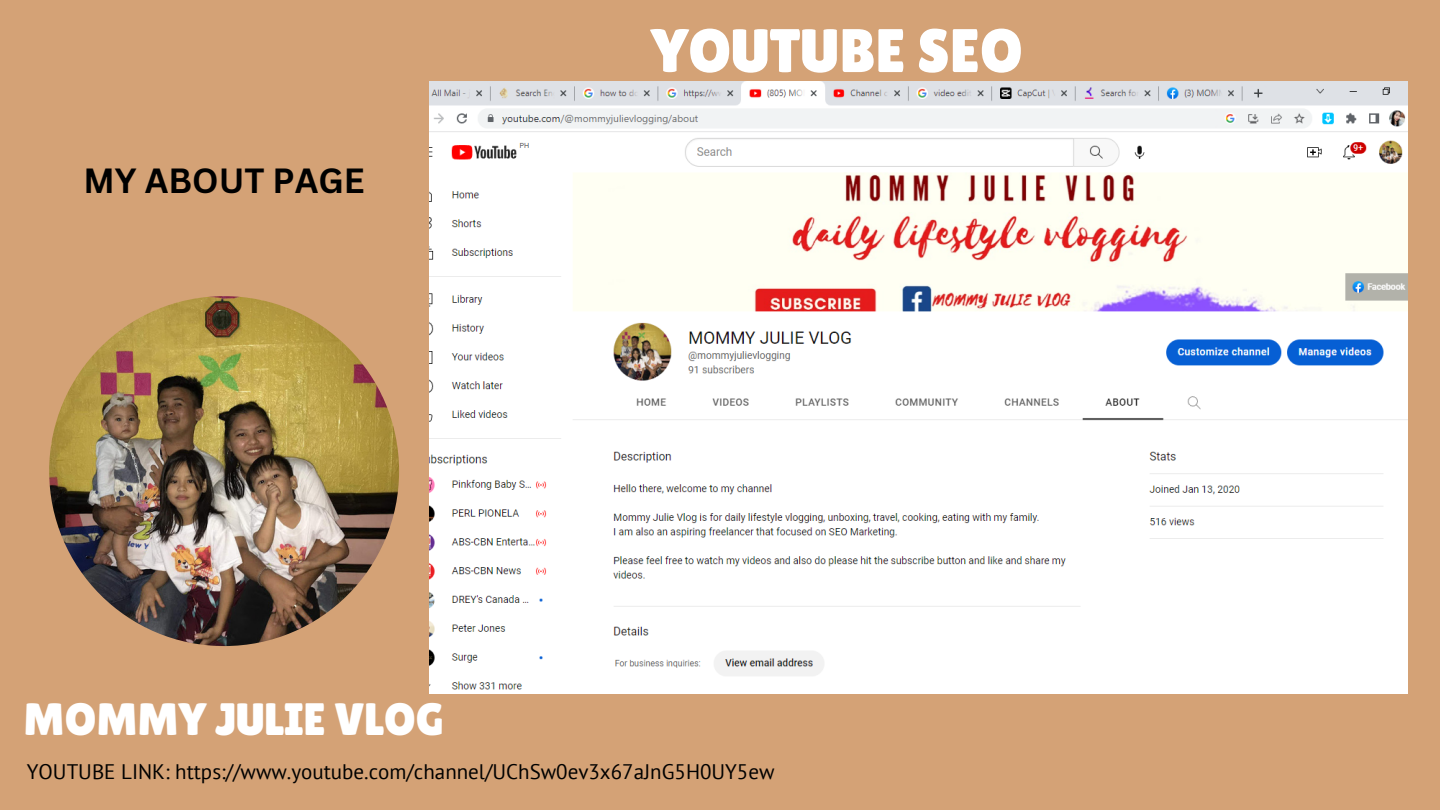
<style>
.page{position:relative;width:1440px;height:810px;background:#d4a276}
.page>*{position:absolute;margin:0;border:0;box-sizing:border-box;transform-origin:0 0}
.t1{font:61.4px "Lilita One";color:#fff}
.t2{font:45.4px "Lilita One";color:#fff}
.t3{font:700 34.1px "Canva Sans";color:#000}
.t4{font:21px "PT Sans";color:#000}
</style>
<div class="page">
<img style="left:49px;top:296px;width:350px;height:350px;border-radius:50%">
<img style="left:429px;top:81px;width:978px;height:612px">
<h3 class="t3" style="left:84px;top:157px;width:283px">MY ABOUT PAGE</h3>
<h1 class="t1" style="left:651px;top:15px;width:374px">YOUTUBE SEO</h1>
<h2 class="t2" style="left:24px;top:693px;width:422px">MOMMY JULIE VLOG</h2>
<p class="t4" style="left:27px;top:757px;width:749px">YOUTUBE LINK: https://www.youtube.com/channel/UChSw0ev3x67aJnG5H0UY5ew</p>
</div>
